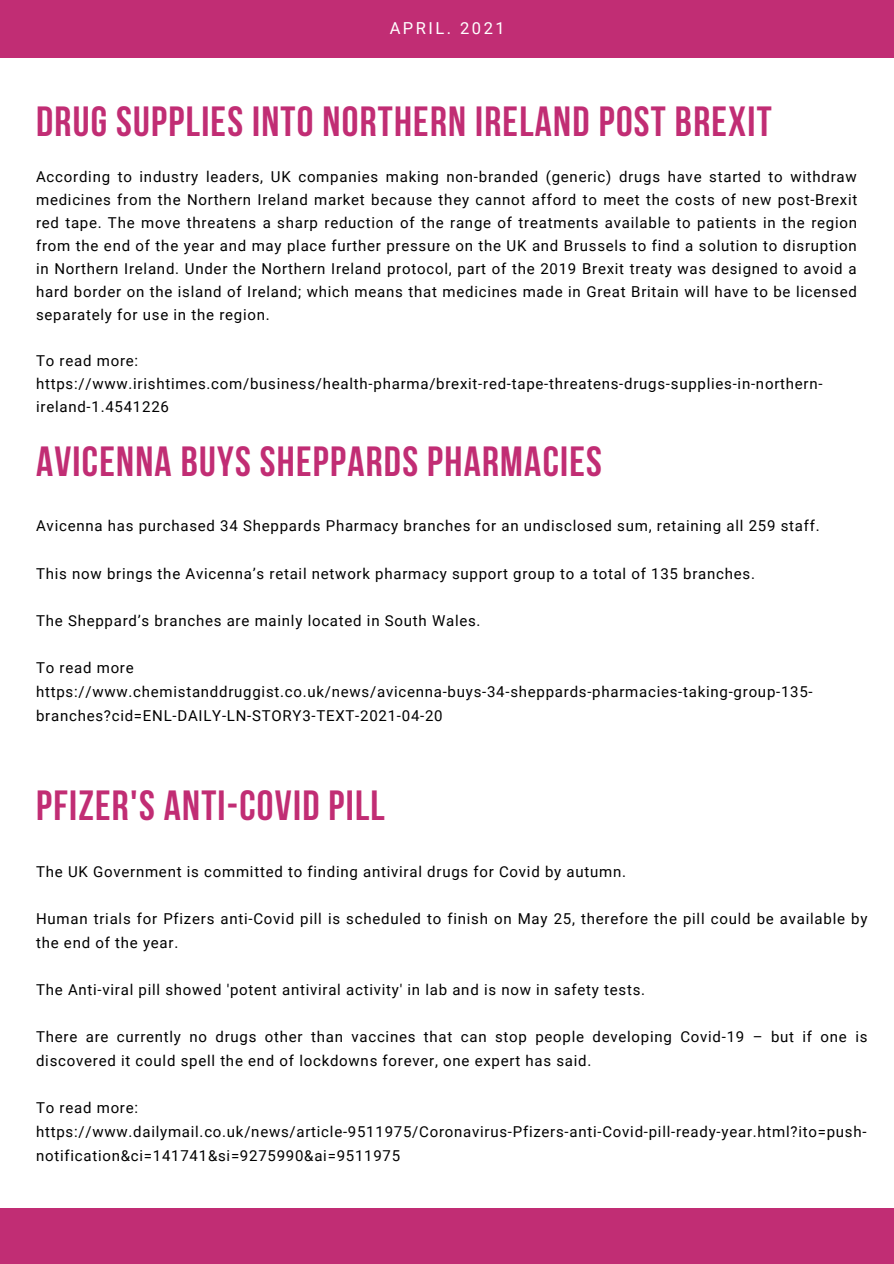
<style>
.page{position:relative;width:894px;height:1264px;background:#fff}
.page>*{position:absolute;margin:0;border:0;box-sizing:border-box;transform-origin:0 0}
.t1{font:700 42px "Bebas Neue";letter-spacing:.03em;color:#c12d74}
.t2{font:16.5px "Roboto";letter-spacing:.15em;color:#fff}
.t3{font:15px/23px "Roboto";letter-spacing:.05em;color:#000}
</style>
<div class="page">
<div style="left:0;top:0;width:893px;height:57px;background:#c12d74"></div>
<div style="left:0;top:1208px;width:893px;height:55px;background:#c12d74"></div>
<p class="t2" style="left:389px;top:19px;width:116px">APRIL. 2021</p>
<p class="t1" style="left:36px;top:105px;width:737px">DRUG SUPPLIES INTO NORTHERN IRELAND POST BREXIT</p>
<p class="t3" style="left:36px;top:165px;width:822px;text-align:justify">According to industry leaders, UK companies making non-branded (generic) drugs have started to withdraw medicines from the Northern Ireland market because they cannot afford to meet the costs of new post-Brexit red tape. The move threatens a sharp reduction of the range of treatments available to patients in the region from the end of the year and may place further pressure on the UK and Brussels to find a solution to disruption in Northern Ireland. Under the Northern Ireland protocol, part of the 2019 Brexit treaty was designed to avoid a hard border on the island of Ireland; which means that medicines made in Great Britain will have to be licensed separately for use in the region.</p>
<p class="t3" style="left:36px;top:349px;width:104px">To read more:</p>
<p class="t3" style="left:36px;top:372px;width:787px">https://www.irishtimes.com/business/health-pharma/brexit-red-tape-threatens-drugs-supplies-in-northern&shy;ireland-1.4541226</p>
<p class="t1" style="left:36px;top:444px;width:567px">AVICENNA BUYS SHEPPARDS PHARMACIES</p>
<p class="t3" style="left:36px;top:515px;width:784px">Avicenna has purchased 34 Sheppards Pharmacy branches for an undisclosed sum, retaining all 259 staff.</p>
<p class="t3" style="left:36px;top:562px;width:720px">This now brings the Avicenna’s retail network pharmacy support group to a total of 135 branches.</p>
<p class="t3" style="left:36px;top:609px;width:446px">The Sheppard’s branches are mainly located in South Wales.</p>
<p class="t3" style="left:36px;top:656px;width:99px">To read more</p>
<p class="t3" style="left:36px;top:680px;width:778px;line-height:23.7px">https://www.chemistanddruggist.co.uk/news/avicenna-buys-34-sheppards-pharmacies-taking-group-135- branches?cid=ENL-DAILY-LN-STORY3-TEXT-2021-04-20</p>
<p class="t1" style="left:36px;top:788px;width:350px">PFIZER'S ANTI-COVID PILL</p>
<p class="t3" style="left:36px;top:860px;width:591px">The UK Government is committed to finding antiviral drugs for Covid by autumn.</p>
<p class="t3" style="left:36px;top:907px;width:832px;line-height:23.7px">Human trials for Pfizers anti-Covid pill is scheduled to finish on May 25, therefore the pill could be available by the end of the year.</p>
<p class="t3" style="left:36px;top:978px;width:610px">The Anti-viral pill showed 'potent antiviral activity' in lab and is now in safety tests.</p>
<p class="t3" style="left:36px;top:1025px;width:832px;line-height:23.7px">There are currently no drugs other than vaccines that can stop people developing Covid-19 – but if one is discovered it could spell the end of lockdowns forever, one expert has said.</p>
<p class="t3" style="left:36px;top:1096px;width:103px">To read more:</p>
<p class="t3" style="left:36px;top:1119px;width:831px;line-height:23.7px">https://www.dailymail.co.uk/news/article-9511975/Coronavirus-Pfizers-anti-Covid-pill-ready-year.html?ito=push&shy;notification&amp;ci=141741&amp;si=9275990&amp;ai=9511975</p>
</div>
